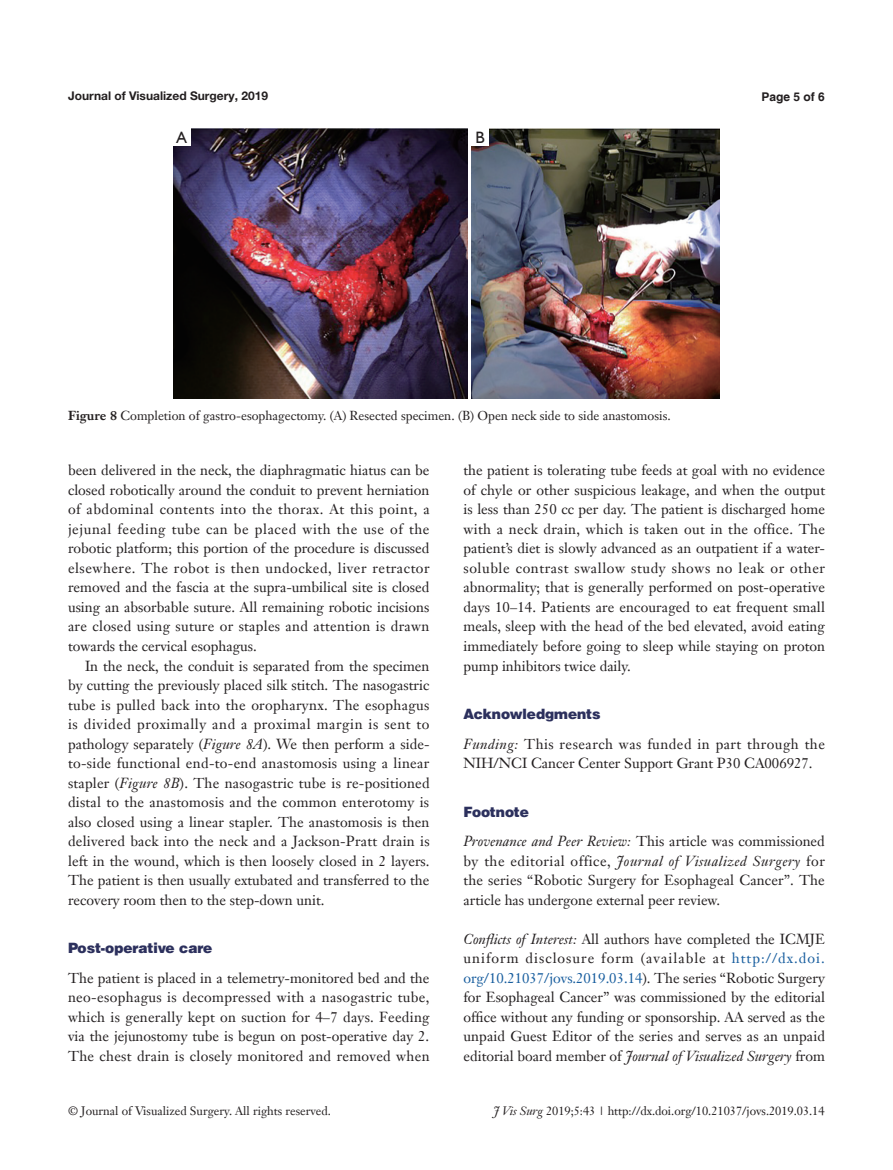
<style>
.page{position:relative;width:893px;height:1170px;background:#fff}
.page>*{position:absolute;margin:0;border:0;box-sizing:border-box;transform-origin:0 0}
.Cite{font:16.5px "Humanist 521 BT";color:#231f20}
.t1{font:14.25px/19.5px "Janson Text LT";color:#231f20;text-align:justify}
.t2{font:900 14.25px "Helvetica";color:#2c305d}
.t3{font:12.75px "Janson Text LT";color:#231f20}
.t4{font:12px "Janson Text LT";color:#231f20}
.t5{font:700 12px "Helvetica Neue LT Pro";color:#231f20}
.t6{font:700 12px "Helvetica";color:#231f20}
.s1{font-weight:700}
.s2{font-style:italic}
.s3{color:#175d9e}
</style>
<div class="page">
<img style="left:173px;top:129px;width:294px;height:270px">
<img style="left:472px;top:129px;width:248px;height:270px">
<div style="left:173px;top:129px;width:17px;height:17px;background:#fff"></div>
<div style="left:472px;top:129px;width:17px;height:17px;background:#fff"></div>
<p class="t5" style="left:68px;top:88px;width:202px">Journal of Visualized Surgery, 2019</p>
<p class="Cite" style="left:176px;top:127px;width:12px">A</p>
<p class="Cite" style="left:475px;top:127px;width:11px">B</p>
<p class="t6" style="left:762px;top:89px;width:65px">Page 5 of 6</p>
<p class="t3" style="left:68px;top:407px;width:604px"><span class="s1">Figure 8</span> Completion of gastro-esophagectomy. (A) Resected specimen. (B) Open neck side to side anastomosis.</p>
<p class="t1" style="left:68px;top:460px;width:363px">been delivered in the neck, the diaphragmatic hiatus can be closed robotically around the conduit to prevent herniation of abdominal contents into the thorax. At this point, a jejunal feeding tube can be placed with the use of the robotic platform; this portion of the procedure is discussed elsewhere. The robot is then undocked, liver retractor removed and the fascia at the supra-umbilical site is closed using an absorbable suture. All remaining robotic incisions are closed using suture or staples and attention is drawn towards the cervical esophagus.</p>
<p class="t1" style="left:68px;top:655px;width:363px;text-indent:17px">In the neck, the conduit is separated from the specimen by cutting the previously placed silk stitch. The nasogastric tube is pulled back into the oropharynx. The esophagus is divided proximally and a proximal margin is sent to pathology separately (<span class="s2">Figure 8A</span>). We then perform a side&shy;to-side functional end-to-end anastomosis using a linear stapler (<span class="s2">Figure 8B</span>). The nasogastric tube is re-positioned distal to the anastomosis and the common enterotomy is also closed using a linear stapler. The anastomosis is then delivered back into the neck and a Jackson-Pratt drain is left in the wound, which is then loosely closed in 2 layers.<br>The patient is then usually extubated and transferred to the recovery room then to the step-down unit.</p>
<p class="t2" style="left:68px;top:939px;width:146px">Post-operative care</p>
<p class="t1" style="left:68px;top:967px;width:363px">The patient is placed in a telemetry-monitored bed and the neo-esophagus is decompressed with a nasogastric tube, which is generally kept on suction for 4–7 days. Feeding via the jejunostomy tube is begun on post-operative day 2.<br>The chest drain is closely monitored and removed when</p>
<p class="t1" style="left:463px;top:460px;width:363px">the patient is tolerating tube feeds at goal with no evidence of chyle or other suspicious leakage, and when the output is less than 250 cc per day. The patient is discharged home with a neck drain, which is taken out in the office. The patient’s diet is slowly advanced as an outpatient if a water&shy;soluble contrast swallow study shows no leak or other abnormality; that is generally performed on post-operative days 10–14. Patients are encouraged to eat frequent small meals, sleep with the head of the bed elevated, avoid eating immediately before going to sleep while staying on proton pump inhibitors twice daily.</p>
<p class="t2" style="left:463px;top:705px;width:139px">Acknowledgments</p>
<p class="t1" style="left:463px;top:733px;width:363px"><span class="s2">Funding:</span> This research was funded in part through the<br>NIH/NCI Cancer Center Support Grant P30 CA006927.</p>
<p class="t2" style="left:463px;top:802px;width:67px">Footnote</p>
<p class="t1" style="left:463px;top:831px;width:363px"><span class="s2">Provenance and Peer Review:</span> This article was commissioned by the editorial office, <span class="s2">Journal of Visualized Surgery</span> for the series “Robotic Surgery for Esophageal Cancer”. The article has undergone external peer review.</p>
<p class="t1" style="left:463px;top:928px;width:363px"><span class="s2">Conflicts of Interest:</span> All authors have completed the ICMJE uniform disclosure form (available at <span class="s3">http://dx.doi. org/10.21037/jovs.2019.03.14</span>). The series “Robotic Surgery for Esophageal Cancer” was commissioned by the editorial office without any funding or sponsorship. AA served as the unpaid Guest Editor of the series and serves as an unpaid editorial board member of <span class="s2">Journal of Visualized Surgery</span> from</p>
<p class="t4" style="left:68px;top:1103px;width:264px">© Journal of Visualized Surgery. All rights reserved.</p>
<p class="t4" style="left:493px;top:1103px;width:333px"><span class="s2">J Vis Surg</span> 2019;5:43 | http://dx.doi.org/10.21037/jovs.2019.03.14</p>
</div>
